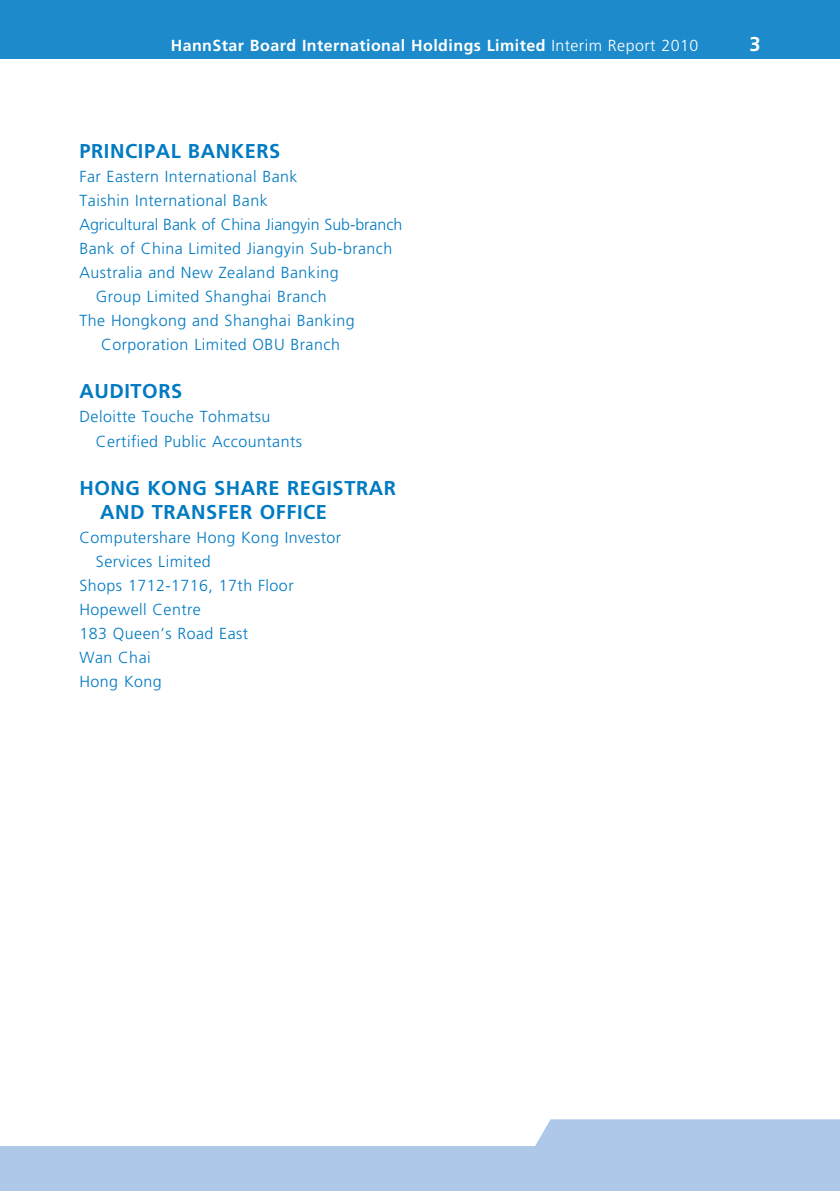
<style>
.page{position:relative;width:840px;height:1191px;background:#fff}
.page>*{position:absolute;margin:0;border:0;box-sizing:border-box;transform-origin:0 0}
.t1{font:700 20px/24px "Frutiger LT Std";letter-spacing:.03em;color:#007ac2}
.t2{font:700 20px "Frutiger LT Std";color:#fff}
.t3{font:300 16px/24px "Frutiger LT Std";letter-spacing:.03em;color:#007ac2}
.t4{font:700 16px "Frutiger LT Std";letter-spacing:.03em;color:#fff}
.t5{font:300 16px "Frutiger LT Std";color:#007ac2}
.s1{font-weight:300}
</style>
<div class="page">
<div style="left:0;top:0;width:839px;height:58px;background:#1c8acb"></div>
<div style="left:0;top:1146px;width:839px;height:45px;background:#adc8e8"></div>
<div style="left:535px;top:1119px;width:304px;height:27px;background:#adc8e8"></div>
<p class="t4" style="left:171px;top:36px;width:529px">HannStar Board International Holdings Limited <span class="s1">Interim Report 2010</span></p>
<p class="t2" style="left:749px;top:32px;width:13px">3</p>
<p class="t1" style="left:79px;top:139px;width:202px">PRINCIPAL BANKERS</p>
<p class="t3" style="left:79px;top:165px;width:219px">Far Eastern International Bank</p>
<p class="t3" style="left:79px;top:189px;width:190px">Taishin International Bank</p>
<p class="t5" style="left:79px;top:216px;width:324px">Agricultural Bank of China Jiangyin Sub-branch</p>
<p class="t3" style="left:79px;top:237px;width:314px">Bank of China Limited Jiangyin Sub-branch</p>
<p class="t3" style="left:79px;top:261px;width:260px">Australia and New Zealand Banking</p>
<p class="t3" style="left:96px;top:285px;width:232px">Group Limited Shanghai Branch</p>
<p class="t3" style="left:79px;top:309px;width:276px">The Hongkong and Shanghai Banking</p>
<p class="t3" style="left:101px;top:333px;width:240px">Corporation Limited OBU Branch</p>
<p class="t1" style="left:79px;top:379px;width:104px">AUDITORS</p>
<p class="t3" style="left:96px;top:405px;width:207px;text-indent:-16px">Deloitte Touche Tohmatsu<br>Certified Public Accountants</p>
<p class="t1" style="left:100px;top:475px;width:297px;text-indent:-21px">HONG KONG SHARE REGISTRAR<br>AND TRANSFER OFFICE</p>
<p class="t3" style="left:79px;top:525px;width:263px">Computershare Hong Kong Investor</p>
<p class="t3" style="left:96px;top:549px;width:116px">Services Limited</p>
<p class="t3" style="left:79px;top:573px;width:215px">Shops 1712-1716, 17th Floor</p>
<p class="t3" style="left:79px;top:597px;width:123px">Hopewell Centre</p>
<p class="t3" style="left:79px;top:621px;width:170px">183 Queen’s Road East</p>
<p class="t3" style="left:79px;top:645px;width:73px">Wan Chai</p>
<p class="t3" style="left:79px;top:669px;width:84px">Hong Kong</p>
</div>
